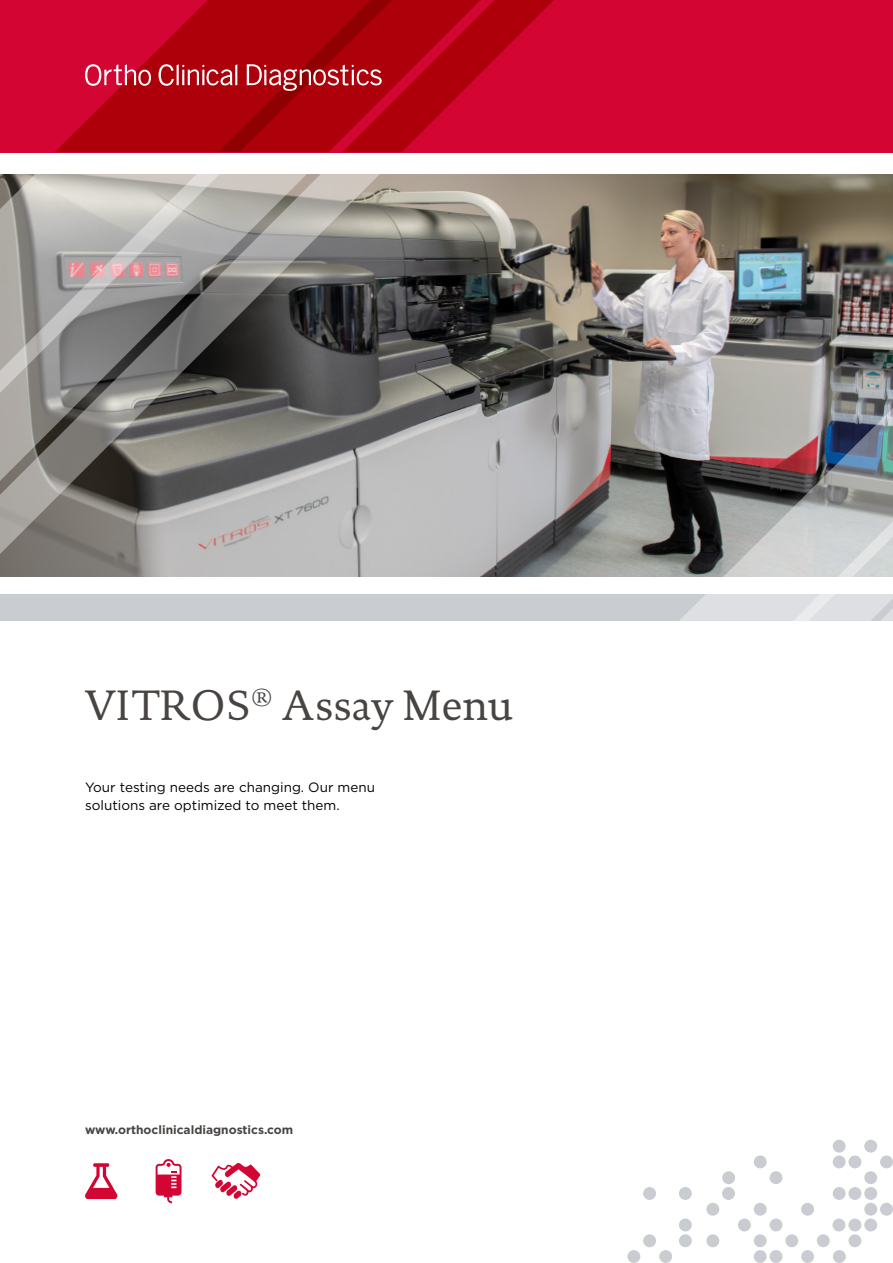
<style>
.page{position:relative;width:893px;height:1263px;background:#fff}
.page>*{position:absolute;margin:0;border:0;box-sizing:border-box;transform-origin:0 0}
.t1{font:43.2px "DTL Documenta ST";color:#474442}
.t2{font:13.5px/18px "Gotham";color:#000}
.t3{font:700 12px "Gotham";color:#474442}
</style>
<div class="page">
<img style="left:401px;top:174px;width:492px;height:402px">
<div style="left:0;top:0;width:893px;height:152px;background:#d30533"></div>
<svg style="left:55px;top:0;width:499px;height:152px;fill:#ae000a"></svg>
<div style="left:0;top:594px;width:893px;height:27px;background:#c9ccd0"></div>
<svg style="left:241px;top:174px;width:160px;height:403px;background:#848381"></svg>
<svg style="left:0;top:174px;width:241px;height:403px;background:#8d8a87"></svg>
<svg style="left:653px;top:342px;width:240px;height:279px;background:#9c9b9c"></svg>
<div style="left:679px;top:1187px;width:13px;height:13px;background:#c9ccd0;border-radius:50%"></div>
<div style="left:706px;top:1203px;width:13px;height:13px;background:#c9ccd0;border-radius:50%"></div>
<div style="left:679px;top:1234px;width:13px;height:13px;background:#c9ccd0;border-radius:50%"></div>
<div style="left:679px;top:1218px;width:13px;height:13px;background:#c9ccd0;border-radius:50%"></div>
<div style="left:627px;top:1250px;width:13px;height:13px;background:#c9ccd0;border-radius:50%"></div>
<div style="left:659px;top:1250px;width:13px;height:13px;background:#c9ccd0;border-radius:50%"></div>
<div style="left:643px;top:1234px;width:13px;height:13px;background:#c9ccd0;border-radius:50%"></div>
<div style="left:643px;top:1187px;width:13px;height:13px;background:#c9ccd0;border-radius:50%"></div>
<div style="left:833px;top:1140px;width:13px;height:12px;background:#c9ccd0;border-radius:50%"></div>
<div style="left:754px;top:1155px;width:13px;height:13px;background:#c9ccd0;border-radius:50%"></div>
<div style="left:722px;top:1171px;width:13px;height:13px;background:#c9ccd0;border-radius:50%"></div>
<div style="left:833px;top:1155px;width:13px;height:13px;background:#c9ccd0;border-radius:50%"></div>
<div style="left:848px;top:1155px;width:13px;height:13px;background:#c9ccd0;border-radius:50%"></div>
<div style="left:880px;top:1155px;width:13px;height:13px;background:#c9ccd0;border-radius:50%"></div>
<div style="left:754px;top:1203px;width:13px;height:13px;background:#c9ccd0;border-radius:50%"></div>
<div style="left:801px;top:1203px;width:13px;height:13px;background:#c9ccd0;border-radius:50%"></div>
<div style="left:833px;top:1187px;width:13px;height:13px;background:#c9ccd0;border-radius:50%"></div>
<div style="left:848px;top:1187px;width:13px;height:13px;background:#c9ccd0;border-radius:50%"></div>
<div style="left:880px;top:1203px;width:13px;height:13px;background:#c9ccd0;border-radius:50%"></div>
<div style="left:864px;top:1203px;width:13px;height:13px;background:#c9ccd0;border-radius:50%"></div>
<div style="left:706px;top:1234px;width:13px;height:13px;background:#c9ccd0;border-radius:50%"></div>
<div style="left:754px;top:1234px;width:13px;height:13px;background:#c9ccd0;border-radius:50%"></div>
<div style="left:785px;top:1234px;width:13px;height:13px;background:#c9ccd0;border-radius:50%"></div>
<div style="left:848px;top:1234px;width:13px;height:13px;background:#c9ccd0;border-radius:50%"></div>
<div style="left:770px;top:1171px;width:12px;height:13px;background:#c9ccd0;border-radius:50%"></div>
<div style="left:864px;top:1171px;width:13px;height:13px;background:#c9ccd0;border-radius:50%"></div>
<div style="left:864px;top:1140px;width:13px;height:12px;background:#c9ccd0;border-radius:50%"></div>
<div style="left:738px;top:1218px;width:13px;height:13px;background:#c9ccd0;border-radius:50%"></div>
<div style="left:770px;top:1218px;width:12px;height:13px;background:#c9ccd0;border-radius:50%"></div>
<div style="left:864px;top:1218px;width:13px;height:13px;background:#c9ccd0;border-radius:50%"></div>
<div style="left:848px;top:1218px;width:13px;height:13px;background:#c9ccd0;border-radius:50%"></div>
<div style="left:832px;top:1218px;width:13px;height:13px;background:#c9ccd0;border-radius:50%"></div>
<div style="left:754px;top:1250px;width:13px;height:13px;background:#c9ccd0;border-radius:50%"></div>
<div style="left:770px;top:1250px;width:12px;height:13px;background:#c9ccd0;border-radius:50%"></div>
<div style="left:801px;top:1250px;width:13px;height:13px;background:#c9ccd0;border-radius:50%"></div>
<div style="left:833px;top:1250px;width:13px;height:13px;background:#c9ccd0;border-radius:50%"></div>
<div style="left:722px;top:1187px;width:13px;height:13px;background:#c9ccd0;border-radius:50%"></div>
<div style="left:864px;top:1187px;width:13px;height:13px;background:#c9ccd0;border-radius:50%"></div>
<div style="left:817px;top:1234px;width:13px;height:13px;background:#c9ccd0;border-radius:50%"></div>
<svg style="left:212px;top:1163px;width:48px;height:36px"></svg>
<svg style="left:85px;top:64px;width:297px;height:27px;background:#c13742"></svg>
<svg style="left:85px;top:1163px;width:33px;height:36px"></svg>
<svg style="left:156px;top:1159px;width:25px;height:44px"></svg>
<h1 class="t1" style="left:85px;top:680px;width:429px">VITROS<sup>®</sup> Assay Menu</h1>
<p class="t2" style="left:85px;top:778px;width:291px">Your testing needs are changing. Our menu solutions are optimized to meet them.</p>
<p class="t3" style="left:85px;top:1122px;width:210px">www.orthoclinicaldiagnostics.com</p>
</div>
